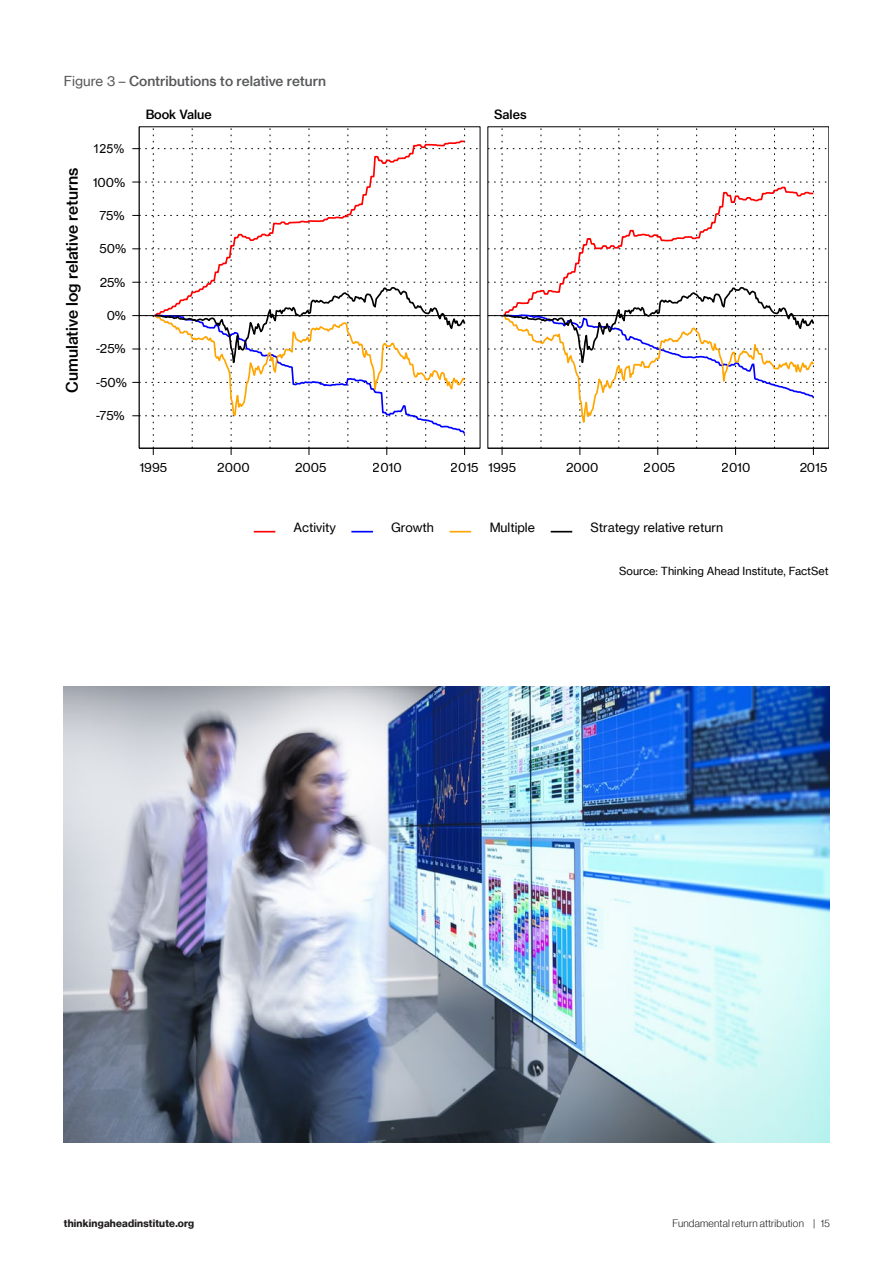
<style>
.page{position:relative;width:893px;height:1263px;background:#fff}
.page>*{position:absolute;margin:0;border:0;box-sizing:border-box;transform-origin:0 0}
.t1{font:15.6px "N Haas Grotesk TX Pro 65 Md";color:#000}
.t2{font:13.5px "N Haas Grotesk TX Pro 65 Md";color:#57585a}
.t3{font:12.45px "N Haas Grotesk TX Pro 55 Rg";color:#000}
.t4{font:12.45px "N Haas Grotesk TX Pro 65 Md";color:#000}
.t5{font:12.45px "Arial";color:#000}
.t6{font:10.95px "N Haas Grotesk TX Pro 55 Rg";color:#000}
.t7{font:10.5px "N Haas Grotesk DS Pro 45 Lt";letter-spacing:.02em;color:#231f20}
.t8{font:10.5px "N Haas Grotesk DS Pro 75 Bd";letter-spacing:.02em;color:#231f20}
.s1{font-family:"N Haas Grotesk TX Pro 55 Rg"}
</style>
<div class="page">
<img style="left:64px;top:686px;width:765px;height:456px">
<svg style="left:488px;top:127px;width:341px;height:328px"></svg>
<svg style="left:132px;top:127px;width:348px;height:328px"></svg>
<svg style="left:254px;top:531px;width:21px;height:1px"></svg>
<svg style="left:351px;top:531px;width:22px;height:1px"></svg>
<svg style="left:450px;top:531px;width:21px;height:1px"></svg>
<svg style="left:551px;top:531px;width:21px;height:1px"></svg>
<p class="t2" style="left:64px;top:73px;width:264px"><span class="s1">Figure 3 –</span> Contributions to relative return</p>
<p class="t1" style="left:62px;top:393px;width:227px;rotate:-90deg">Cumulative log relative returns</p>
<p class="t5" style="left:93px;top:141px;width:33px">125%</p>
<p class="t3" style="left:93px;top:174px;width:34px">100%</p>
<p class="t3" style="left:100px;top:208px;width:27px">75%</p>
<p class="t3" style="left:100px;top:241px;width:28px">50%</p>
<p class="t3" style="left:100px;top:274px;width:27px">25%</p>
<p class="t3" style="left:107px;top:308px;width:21px">0%</p>
<p class="t3" style="left:95px;top:341px;width:32px">-25%</p>
<p class="t3" style="left:95px;top:375px;width:33px">-50%</p>
<p class="t3" style="left:95px;top:408px;width:31px">-75%</p>
<p class="t4" style="left:145px;top:107px;width:68px">Book Value</p>
<p class="t4" style="left:494px;top:107px;width:34px">Sales</p>
<p class="t3" style="left:139px;top:459px;width:29px">1995</p>
<p class="t3" style="left:217px;top:459px;width:34px">2000</p>
<p class="t3" style="left:295px;top:459px;width:33px">2005</p>
<p class="t3" style="left:373px;top:459px;width:30px">2010</p>
<p class="t3" style="left:451px;top:459px;width:67px">2015 1995</p>
<p class="t3" style="left:566px;top:459px;width:34px">2000</p>
<p class="t3" style="left:644px;top:459px;width:33px">2005</p>
<p class="t3" style="left:722px;top:459px;width:30px">2010</p>
<p class="t3" style="left:799px;top:459px;width:29px">2015</p>
<p class="t3" style="left:294px;top:520px;width:44px">Activity</p>
<p class="t3" style="left:391px;top:520px;width:44px">Growth</p>
<p class="t3" style="left:489px;top:520px;width:47px">Multiple</p>
<p class="t3" style="left:590px;top:520px;width:134px">Strategy relative return</p>
<p class="t6" style="left:619px;top:564px;width:211px">Source: Thinking Ahead Institute, FactSet</p>
<p class="t8" style="left:64px;top:1217px;width:132px">thinkingaheadinstitute.org</p>
<p class="t7" style="left:672px;top:1217px;width:159px">Fundamental return attribution | 15</p>
</div>
